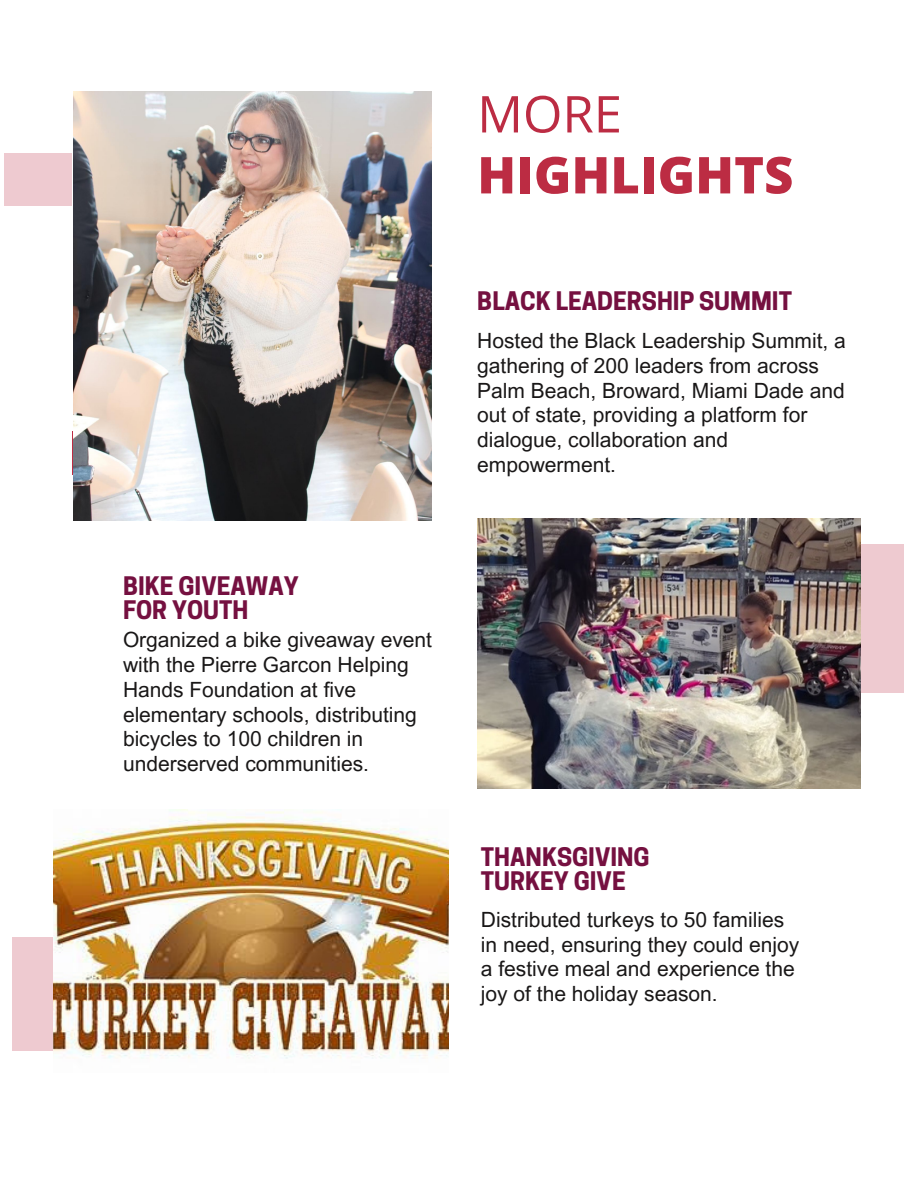
<style>
.page{position:relative;width:918px;height:1188px;background:#fff}
.page>*{position:absolute;margin:0;border:0;box-sizing:border-box;transform-origin:0 0}
.t1{font:800 50.85px "Open Sans";color:#bc2c43}
.t2{font:50.85px "Open Sans";color:#bc2c43}
.t3{font:700 24px/23.7px "Cooper Hewitt";color:#751040}
.t4{font:21px/24.8px "Arial MT Pro";color:#191717}
</style>
<div class="page">
<div style="left:5px;top:153px;width:67px;height:53px;background:#eecad0"></div>
<div style="left:766px;top:544px;width:137px;height:148px;background:#eecad0"></div>
<div style="left:13px;top:937px;width:176px;height:114px;background:#eecad0"></div>
<img style="left:73px;top:92px;width:359px;height:428px">
<img style="left:54px;top:810px;width:395px;height:249px">
<img style="left:477px;top:518px;width:384px;height:270px">
<p class="t3" style="left:123px;top:578px;width:177px">BIKE GIVEAWAY<br>FOR YOUTH</p>
<p class="t4" style="left:123px;top:630px;width:311px">Organized a bike giveaway event with the Pierre Garcon Helping<br>Hands Foundation at five elementary schools, distributing bicycles to 100 children in underserved communities.</p>
<h2 class="t2" style="left:477px;top:78px;width:146px">MORE</h2>
<h1 class="t1" style="left:477px;top:139px;width:318px">HIGHLIGHTS</h1>
<h3 class="t3" style="left:477px;top:292px;width:316px">BLACK LEADERSHIP SUMMIT</h3>
<p class="t4" style="left:477px;top:331px;width:370px">Hosted the Black Leadership Summit, a gathering of 200 leaders from across<br>Palm Beach, Broward, Miami Dade and out of state, providing a platform for dialogue, collaboration and empowerment.</p>
<p class="t3" style="left:481px;top:848px;width:170px">THANKSGIVING<br>TURKEY GIVE</p>
<h3 class="t4" style="left:481px;top:910px;width:320px">Distributed turkeys to 50 families in need, ensuring they could enjoy a festive meal and experience the joy of the holiday season.</h3>
</div>
